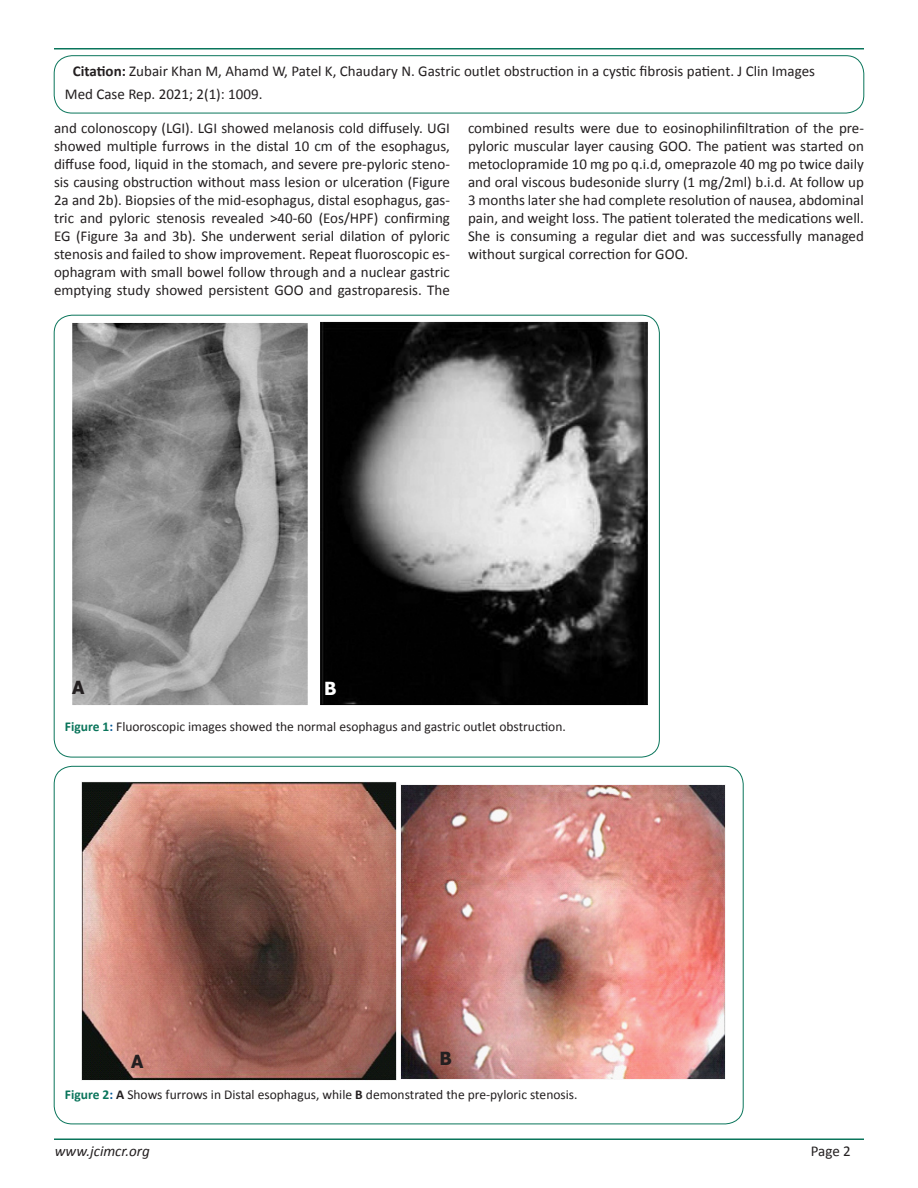
<style>
.page{position:relative;width:918px;height:1188px;background:#fff}
.page>*{position:absolute;margin:0;border:0;box-sizing:border-box;transform-origin:0 0}
.t1{font:700 18px "Tahoma";color:#231f20}
.t2{font:700 18px "Tahoma";color:#fff}
.t3{font:15px/18px "Calibri";color:#231f20;text-align:justify}
.t4{font:italic 15px "Calibri";color:#231f20}
.t5{font:13.5px "Calibri";color:#231f20}
.s1{font-weight:700}
.s2{font-weight:700;color:#0a755b}
.s3{font-weight:700;color:#005596}
</style>
<div class="page">
<hr style="left:54px;top:48px;width:810px;height:2px;background:#0a755b">
<hr style="left:54px;top:1138px;width:810px;height:2px;background:#0a755b">
<div style="left:54px;top:56px;width:810px;height:57px;border:1px solid #0a755b;border-radius:18px"></div>
<img style="left:72px;top:323px;width:236px;height:382px">
<img style="left:320px;top:321px;width:328px;height:385px">
<img style="left:81px;top:782px;width:315px;height:299px">
<img style="left:401px;top:785px;width:325px;height:294px">
<p class="t3" style="left:65px;top:60px;width:752px;line-height:22.5px;text-indent:8px"><span class="s1">Citation:</span> Zubair Khan M, Ahamd W, Patel K, Chaudary N. Gastric outlet obstruction in a cystic fibrosis patient. J Clin Images<br>Med Case Rep. 2021; 2(1): 1009.</p>
<p class="t3" style="left:54px;top:119px;width:397px">and colonoscopy (LGI). LGI showed melanosis cold diffusely. UGI showed multiple furrows in the distal 10 cm of the esophagus, diffuse food, liquid in the stomach, and severe pre-pyloric steno&shy;sis causing obstruction without mass lesion or ulceration (Figure 2a and 2b). Biopsies of the mid-esophagus, distal esophagus, gas&shy;tric and pyloric stenosis revealed &gt;40-60 (Eos/HPF) confirming EG (Figure 3a and 3b). She underwent serial dilation of pyloric stenosis and failed to show improvement. Repeat fluoroscopic es&shy;ophagram with small bowel follow through and a nuclear gastric emptying study showed persistent GOO and gastroparesis. The</p>
<p class="t3" style="left:468px;top:119px;width:397px">combined results were due to eosinophilinfiltration of the pre&shy;pyloric muscular layer causing GOO. The patient was started on metoclopramide 10 mg po q.i.d, omeprazole 40 mg po twice daily and oral viscous budesonide slurry (1 mg/2ml) b.i.d. At follow up 3 months later she had complete resolution of nausea, abdominal pain, and weight loss. The patient tolerated the medications well.<br>She is consuming a regular diet and was successfully managed without surgical correction for GOO.</p>
<p class="t1" style="left:72px;top:675px;width:14px">A</p>
<p class="t2" style="left:324px;top:676px;width:14px">B</p>
<p class="t5" style="left:65px;top:717px;width:503px"><span class="s2">Figure 1</span><span class="s3">:</span> Fluoroscopic images showed the normal esophagus and gastric outlet obstruction.</p>
<p class="t1" style="left:131px;top:1048px;width:14px">A</p>
<p class="t1" style="left:440px;top:1045px;width:14px">B</p>
<p class="t5" style="left:65px;top:1086px;width:514px"><span class="s2">Figure 2</span><span class="s3">:</span> <span class="s1">A</span> Shows furrows in Distal esophagus, while <span class="s1">B</span> demonstrated the pre-pyloric stenosis.</p>
<p class="t4" style="left:55px;top:1141px;width:96px">www.jcimcr.org</p>
<p class="t3" style="left:811px;top:1142px;width:42px">Page 2</p>
</div>
